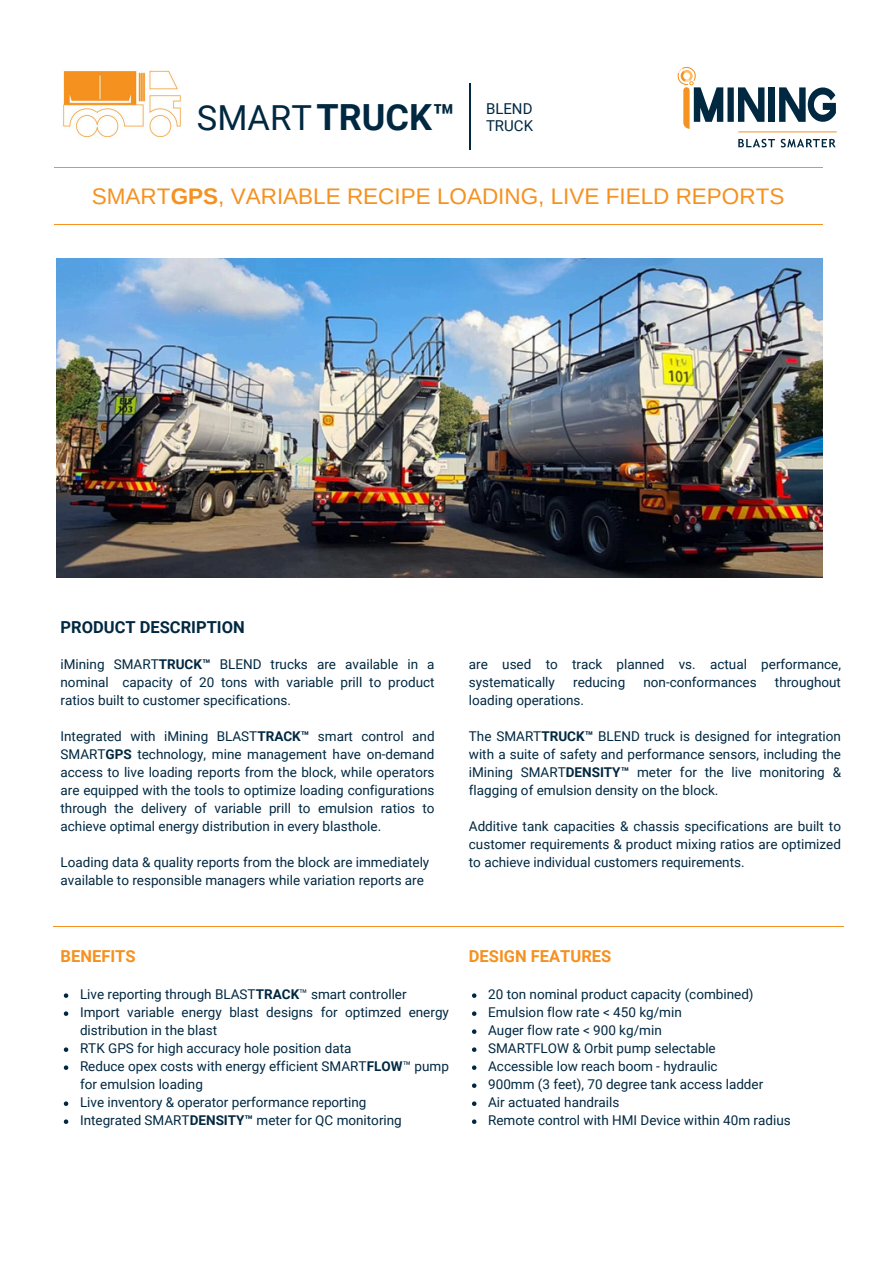
<style>
.page{position:relative;width:894px;height:1264px;background:#fff}
.page>*{position:absolute;margin:0;border:0;box-sizing:border-box;transform-origin:0 0}
.t1{font:700 36px "Roboto";color:#002841}
.t2{font:22.5px "Arimo";color:#f5911f}
.t3{font:700 16.5px "Roboto";color:#f5911f}
.t4{font:700 16.5px "Roboto";color:#002841}
.t5{font:15px/16.8px "Roboto";color:#002841}
.t6{font:13.5px/18px "Roboto";color:#002841;text-align:justify}
.s1{font-weight:400;font-size:34.5px}
.s2{font-weight:700}
</style>
<div class="page">
<hr style="left:54px;top:926px;width:789px;height:1px;background:#f59221">
<hr style="left:54px;top:167px;width:768px;height:1px;background:#f59221">
<hr style="left:54px;top:224px;width:768px;height:1px;background:#f59221">
<hr style="left:469px;top:83px;width:1px;height:66px;background:#002841">
<img style="left:63px;top:70px;width:118px;height:68px">
<img style="left:57px;top:258px;width:765px;height:319px">
<div style="left:768px;top:87px;width:6px;height:35px;background:#002841"></div>
<div style="left:727px;top:87px;width:6px;height:35px;background:#002841"></div>
<svg style="left:738px;top:87px;width:26px;height:35px"></svg>
<svg style="left:779px;top:87px;width:56px;height:35px"></svg>
<svg style="left:677px;top:66px;width:46px;height:63px"></svg>
<svg style="left:738px;top:139px;width:36px;height:8px"></svg>
<svg style="left:780px;top:139px;width:55px;height:8px"></svg>
<hr style="left:738px;top:132px;width:98px;height:1px;background:#f59221">
<svg style="left:472px;top:993px;width:4px;height:4px"></svg>
<svg style="left:472px;top:1011px;width:4px;height:4px"></svg>
<svg style="left:472px;top:1029px;width:4px;height:4px"></svg>
<svg style="left:472px;top:1047px;width:4px;height:4px"></svg>
<svg style="left:472px;top:1065px;width:4px;height:4px"></svg>
<svg style="left:472px;top:1083px;width:4px;height:4px"></svg>
<svg style="left:472px;top:1101px;width:4px;height:4px"></svg>
<svg style="left:472px;top:1119px;width:4px;height:4px"></svg>
<svg style="left:64px;top:993px;width:4px;height:4px"></svg>
<svg style="left:64px;top:1011px;width:4px;height:4px"></svg>
<svg style="left:64px;top:1047px;width:4px;height:4px"></svg>
<svg style="left:64px;top:1065px;width:4px;height:4px"></svg>
<svg style="left:64px;top:1101px;width:4px;height:4px"></svg>
<svg style="left:64px;top:1119px;width:4px;height:4px"></svg>
<h1 class="t1" style="left:197px;top:96px;width:259px"><span class="s1">SMART</span>TRUCK™</h1>
<p class="t5" style="left:486px;top:100px;width:49px">BLEND<br>TRUCK</p>
<p class="t2" style="left:92px;top:183px;width:693px">SMART<span class="s2">GPS</span>, VARIABLE RECIPE LOADING, LIVE FIELD REPORTS</p>
<h3 class="t4" style="left:60px;top:617px;width:186px">PRODUCT DESCRIPTION</h3>
<p class="t6" style="left:60px;top:655px;width:375px">iMining SMART<span class="s2">TRUCK™</span> BLEND trucks are available in a nominal capacity of 20 tons with variable prill to product ratios built to customer specifications.</p>
<p class="t6" style="left:60px;top:727px;width:375px">Integrated with iMining BLAST<span class="s2">TRACK™</span> smart control and SMART<span class="s2">GPS</span> technology, mine management have on-demand access to live loading reports from the block, while operators are equipped with the tools to optimize loading configurations through the delivery of variable prill to emulsion ratios to achieve optimal energy distribution in every blasthole.</p>
<p class="t6" style="left:60px;top:853px;width:370px">Loading data &amp; quality reports from the block are immediately available to responsible managers while variation reports are</p>
<p class="t6" style="left:469px;top:655px;width:373px">are used to track planned vs. actual performance, systematically</p>
<p class="t6" style="left:573px;top:673px;width:54px">reducing</p>
<p class="t6" style="left:643px;top:673px;width:115px">non-conformances</p>
<p class="t6" style="left:774px;top:673px;width:68px">throughout</p>
<p class="t6" style="left:469px;top:691px;width:117px">loading operations.</p>
<p class="t6" style="left:469px;top:727px;width:373px">The SMART<span class="s2">TRUCK™</span> BLEND truck is designed for integration with a suite of safety and performance sensors, including the iMining SMART<span class="s2">DENSITY™</span> meter for the live monitoring &amp; flagging of emulsion density on the block.</p>
<p class="t6" style="left:469px;top:817px;width:373px">Additive tank capacities &amp; chassis specifications are built to customer requirements &amp; product mixing ratios are optimized to achieve individual customers requirements.</p>
<p class="t3" style="left:61px;top:946px;width:76px">BENEFITS</p>
<h4 class="t3" style="left:469px;top:946px;width:144px">DESIGN FEATURES</h4>
<p class="t6" style="left:488px;top:985px;width:267px">20 ton nominal product capacity (combined)</p>
<p class="t6" style="left:488px;top:1003px;width:195px">Emulsion flow rate &lt; 450 kg/min</p>
<p class="t6" style="left:488px;top:1021px;width:175px">Auger flow rate &lt; 900 kg/min</p>
<p class="t6" style="left:488px;top:1039px;width:229px">SMARTFLOW &amp; Orbit pump selectable</p>
<p class="t6" style="left:488px;top:1057px;width:231px">Accessible low reach boom - hydraulic</p>
<p class="t6" style="left:488px;top:1075px;width:276px">900mm (3 feet), 70 degree tank access ladder</p>
<h4 class="t6" style="left:488px;top:1093px;width:133px">Air actuated handrails</h4>
<h4 class="t6" style="left:488px;top:1111px;width:304px">Remote control with HMI Device within 40m radius</h4>
<p class="t6" style="left:80px;top:985px;width:328px">Live reporting through BLAST<span class="s2">TRACK</span>™ smart controller</p>
<p class="t6" style="left:80px;top:1003px;width:370px">Import variable energy blast designs for optimzed energy distribution in the blast</p>
<p class="t6" style="left:80px;top:1039px;width:273px">RTK GPS for high accuracy hole position data</p>
<p class="t6" style="left:80px;top:1057px;width:370px">Reduce opex costs with energy efficient SMART<span class="s2">FLOW</span>™ pump for emulsion loading</p>
<p class="t6" style="left:80px;top:1093px;width:288px">Live inventory &amp; operator performance reporting</p>
<p class="t6" style="left:80px;top:1111px;width:323px">Integrated SMART<span class="s2">DENSITY™</span> meter for QC monitoring</p>
</div>
